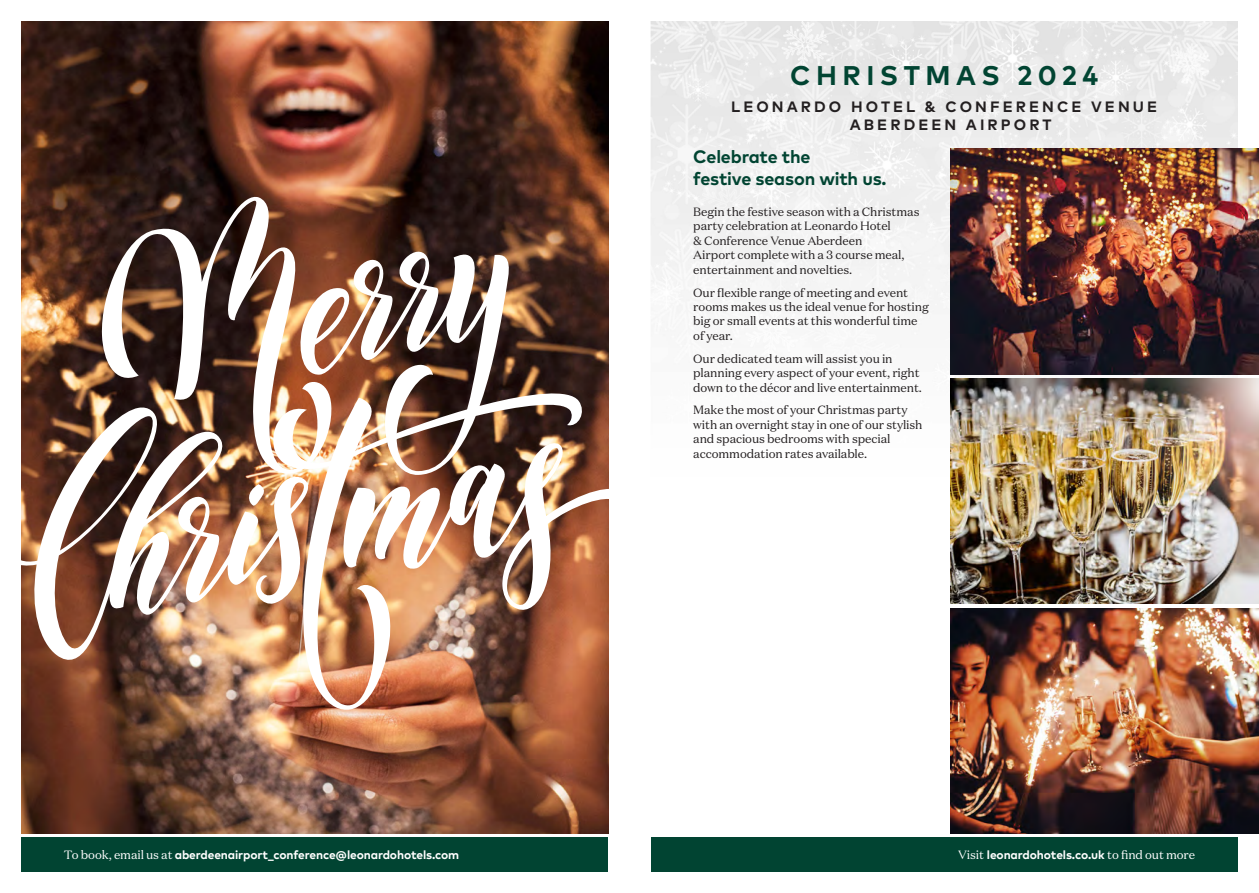
<style>
.page{position:relative;width:1259px;height:893px;background:#fff}
.page>*{position:absolute;margin:0;border:0;box-sizing:border-box;transform-origin:0 0}
.t1{font:700 27px "Mark Pro";letter-spacing:.205em;color:#014432}
.t2{font:700 18px/21.6px "Mark Pro";letter-spacing:-.01em;color:#014432}
.t3{font:700 15px/18px "Mark Pro";letter-spacing:.205em;color:#231f20}
.t4{font:12px/14.4px "Domaine Text";letter-spacing:-.01em;color:#231f20}
.t5{font:700 12px "Mark Pro";letter-spacing:-.01em;color:#fff}
.s1{font-family:"Domaine Text";font-weight:400}
</style>
<div class="page">
<img style="left:21px;top:21px;width:587px;height:812px">
<img style="left:651px;top:21px;width:586px;height:354px">
<div style="left:21px;top:838px;width:587px;height:34px;background:#014432"></div>
<div style="left:651px;top:838px;width:586px;height:34px;background:#014432"></div>
<img style="left:950px;top:149px;width:309px;height:225px">
<img style="left:950px;top:378px;width:309px;height:226px">
<img style="left:950px;top:608px;width:309px;height:225px">
<img style="left:21px;top:406px;width:242px;height:268px">
<img style="left:263px;top:376px;width:324px;height:334px">
<svg style="left:246px;top:484px;width:19px;height:22px"></svg>
<img style="left:336px;top:439px;width:273px;height:182px">
<svg style="left:100px;top:197px;width:233px;height:278px"></svg>
<img style="left:297px;top:242px;width:214px;height:234px">
<p class="t1" style="left:790px;top:55px;width:310px">CHRISTMAS 2024</p>
<p class="t3" style="left:849px;top:96px;width:309px;text-indent:-118px">LEONARDO HOTEL &amp; CONFERENCE VENUE<br>ABERDEEN AIRPORT</p>
<p class="t2" style="left:693px;top:144px;width:195px">Celebrate the<br>festive season with us.</p>
<p class="t4" style="left:693px;top:204px;width:228px">Begin the festive season with a Christmas party celebration at Leonardo Hotel<br>&amp; Conference Venue Aberdeen<br>Airport complete with a 3 course meal, entertainment and novelties.</p>
<p class="t4" style="left:693px;top:285px;width:237px">Our flexible range of meeting and event rooms makes us the ideal venue for hosting big or small events at this wonderful time of year.</p>
<p class="t4" style="left:693px;top:351px;width:230px">Our dedicated team will assist you in planning every aspect of your event, right down to the décor and live entertainment.</p>
<p class="t4" style="left:693px;top:403px;width:231px">Make the most of your Christmas party with an overnight stay in one of our stylish and spacious bedrooms with special accommodation rates available.</p>
<p class="t5" style="left:64px;top:846px;width:397px"><span class="s1">To book, email us at</span> aberdeenairport_conference@leonardohotels.com</p>
<p class="t5" style="left:958px;top:846px;width:238px"><span class="s1">Visit</span> leonardohotels.co.uk <span class="s1">to find out more</span></p>
</div>
